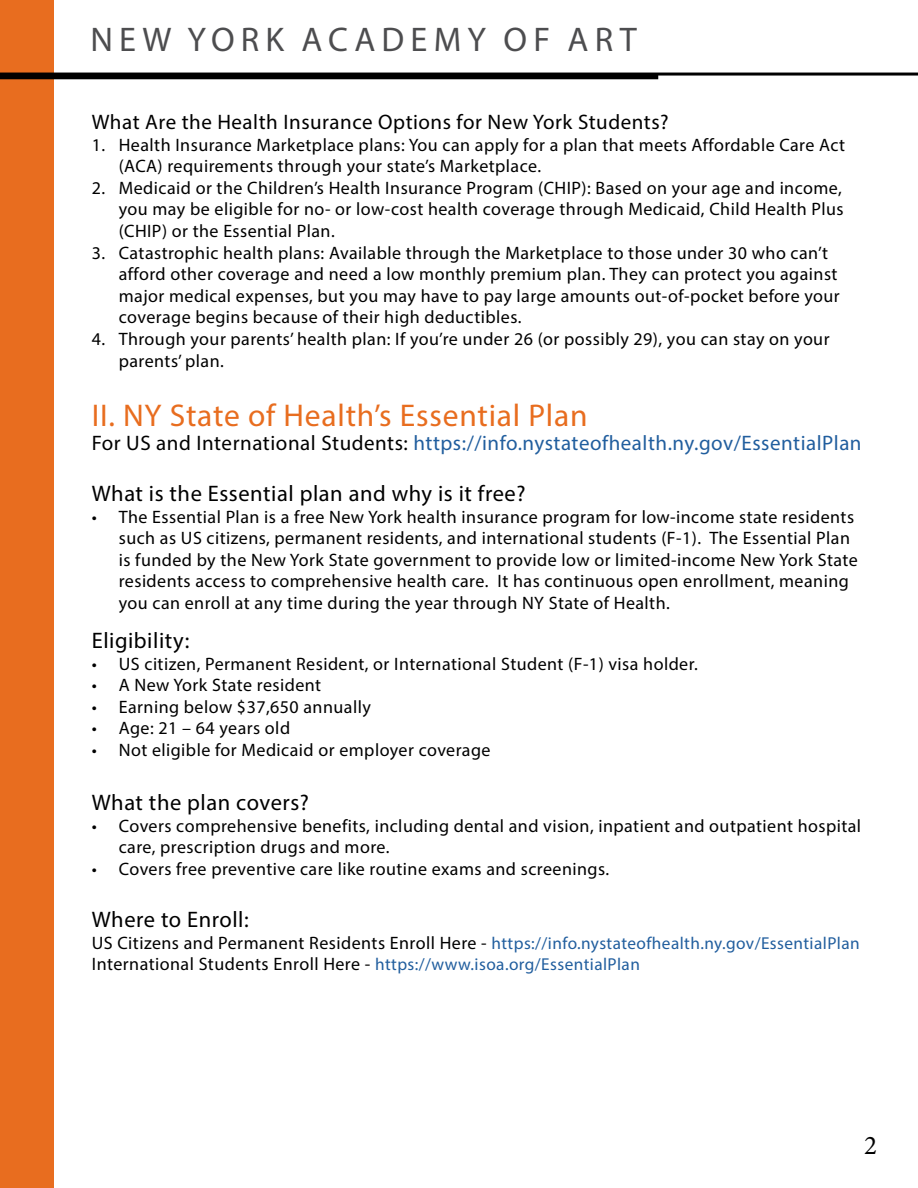
<style>
.page{position:relative;width:918px;height:1188px;background:#fff}
.page>*{position:absolute;margin:0;border:0;box-sizing:border-box;transform-origin:0 0}
.t1{font:34.35px "Myriad Pro";letter-spacing:.18em;color:#4d4d4f}
.t2{font:31.5px "Myriad Pro";letter-spacing:.025em;color:#e86d1f}
.t3{font:27px "Minion Pro";color:#000}
.t4{font:22.5px "Myriad Pro";letter-spacing:.025em;color:#000}
.t5{font:21px "Myriad Pro";letter-spacing:.025em;color:#215e9e}
.t6{font:21px "Myriad Pro";letter-spacing:.025em;color:#000}
.t7{font:18px/21.6px "Myriad Pro";letter-spacing:.025em;color:#000}
.t8{font:17.25px/21.6px "Myriad Pro";letter-spacing:.025em;color:#215e9e}
.s1{color:#000}
.s2{font-size:18px;color:#000}
</style>
<div class="page">
<div style="left:0;top:0;width:54px;height:1188px;background:#e86d1f"></div>
<hr style="left:0;top:73px;width:918px;height:3px;background:#000">
<hr style="left:0;top:75px;width:658px;height:4px;background:#000">
<h1 class="t1" style="left:90px;top:19px;width:548px">NEW YORK ACADEMY OF ART</h1>
<p class="t6" style="left:92px;top:109px;width:578px">What Are the Health Insurance Options for New York Students?</p>
<p class="t7" style="left:119px;top:133px;width:728px;text-indent:-27px">1. Health Insurance Marketplace plans: You can apply for a plan that meets Affordable Care Act (ACA) requirements through your state’s Marketplace.</p>
<p class="t7" style="left:119px;top:177px;width:726px;text-align:justify;text-indent:-27px">2. Medicaid or the Children’s Health Insurance Program (CHIP): Based on your age and income, you may be eligible for no- or low-cost health coverage through Medicaid, Child Health Plus (CHIP) or the Essential Plan.</p>
<p class="t7" style="left:119px;top:241px;width:723px;text-indent:-27px">3. Catastrophic health plans: Available through the Marketplace to those under 30 who can’t afford other coverage and need a low monthly premium plan. They can protect you against major medical expenses, but you may have to pay large amounts out-of-pocket before your coverage begins because of their high deductibles.</p>
<p class="t7" style="left:119px;top:328px;width:712px;text-indent:-27px">4. Through your parents’ health plan: If you’re under 26 (or possibly 29), you can stay on your parents’ plan.</p>
<h2 class="t2" style="left:92px;top:396px;width:497px">II. NY State of Health’s Essential Plan</h2>
<p class="t5" style="left:92px;top:430px;width:771px"><span class="s1">For US and International Students:</span> https://info.nystateofhealth.ny.gov/EssentialPlan</p>
<p class="t4" style="left:92px;top:480px;width:435px">What is the Essential plan and why is it free?</p>
<p class="t7" style="left:119px;top:505px;width:741px;text-indent:-27px">• The Essential Plan is a free New York health insurance program for low-income state residents such as US citizens, permanent residents, and international students (F-1). The Essential Plan is funded by the New York State government to provide low or limited-income New York State residents access to comprehensive health care. It has continuous open enrollment, meaning you can enroll at any time during the year through NY State of Health.</p>
<p class="t4" style="left:92px;top:627px;width:99px">Eligibility:</p>
<p class="t7" style="left:92px;top:652px;width:608px">• US citizen, Permanent Resident, or International Student (F-1) visa holder.</p>
<p class="t7" style="left:92px;top:674px;width:231px">• A New York State resident</p>
<p class="t7" style="left:92px;top:696px;width:281px">• Earning below $37,650 annually</p>
<p class="t7" style="left:92px;top:717px;width:200px">• Age: 21 – 64 years old</p>
<p class="t7" style="left:92px;top:739px;width:400px">• Not eligible for Medicaid or employer coverage</p>
<p class="t4" style="left:92px;top:789px;width:219px">What the plan covers?</p>
<p class="t7" style="left:119px;top:814px;width:744px;text-indent:-27px">• Covers comprehensive benefits, including dental and vision, inpatient and outpatient hospital care, prescription drugs and more.</p>
<p class="t7" style="left:92px;top:858px;width:519px">• Covers free preventive care like routine exams and screenings.</p>
<p class="t4" style="left:92px;top:906px;width:159px">Where to Enroll:</p>
<p class="t8" style="left:92px;top:932px;width:769px"><span class="s2">US Citizens and Permanent Residents Enroll Here -</span> https://info.nystateofhealth.ny.gov/EssentialPlan<br><span class="s2">International Students Enroll Here -</span> https://www.isoa.org/EssentialPlan</p>
<h3 class="t3" style="left:864px;top:1128px;width:14px">2</h3>
</div>
